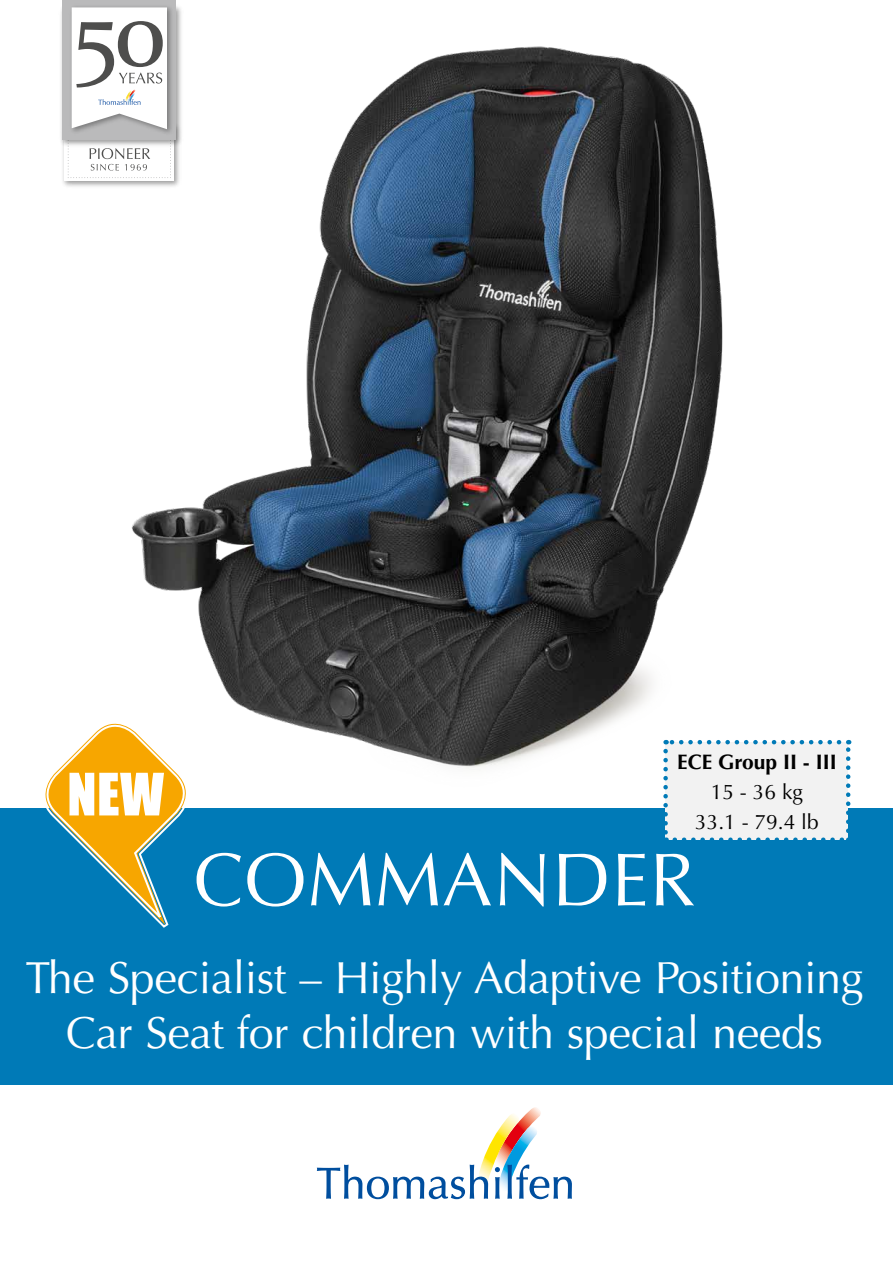
<style>
.page{position:relative;width:893px;height:1263px;background:#fff}
.page>*{position:absolute;margin:0;border:0;box-sizing:border-box;transform-origin:0 0}
.t1{font:75px "Optima";letter-spacing:.01em;color:#fff}
.t2{font:54px "Impact";color:#fff}
.t3{font:45px/54.3px "Optima";letter-spacing:-.01em;color:#fff;text-align:center}
.t4{font:21px/30px "Optima";color:#000;text-align:center}
.t5{font:700 21px "Optima";color:#000}
</style>
<div class="page">
<div style="left:0;top:808px;width:893px;height:276px;background:#007ab7"></div>
<svg style="left:317px;top:1107px;width:255px;height:92px"></svg>
<img style="left:131px;top:46px;width:592px;height:723px">
<svg style="left:45px;top:710px;width:155px;height:218px"></svg>
<div style="left:666px;top:742px;width:182px;height:98px;background:#f2f2f2"></div>
<svg style="left:663px;top:751px;width:5px;height:89px"></svg>
<svg style="left:675px;top:837px;width:173px;height:3px"></svg>
<svg style="left:846px;top:740px;width:4px;height:91px"></svg>
<svg style="left:666px;top:740px;width:173px;height:4px"></svg>
<img style="left:63px;top:147px;width:119px;height:42px">
<div style="left:64px;top:126px;width:110px;height:55px;background:#fff"></div>
<img style="left:60px;top:6px;width:124px;height:141px">
<div style="left:62px;top:0;width:114px;height:140px;background:#bababb"></div>
<img style="left:71px;top:6px;width:101px;height:127px">
<svg style="left:72px;top:7px;width:95px;height:122px;background:#dbdbdb"></svg>
<svg style="left:68px;top:140px;width:103px;height:38px"></svg>
<p class="t2" style="left:67px;top:752px;width:98px">NEW</p>
<p class="t5" style="left:677px;top:749px;width:161px">ECE Group II - III</p>
<p class="t4" style="left:695px;top:777px;width:125px">15 - 36 kg<br>33.1 - 79.4 lb</p>
<h1 class="t1" style="left:193px;top:836px;width:503px">COMMANDER</h1>
<p class="t3" style="left:25px;top:952px;width:839px">The Specialist – Highly Adaptive Positioning<br>Car Seat for children with special needs</p>
</div>
